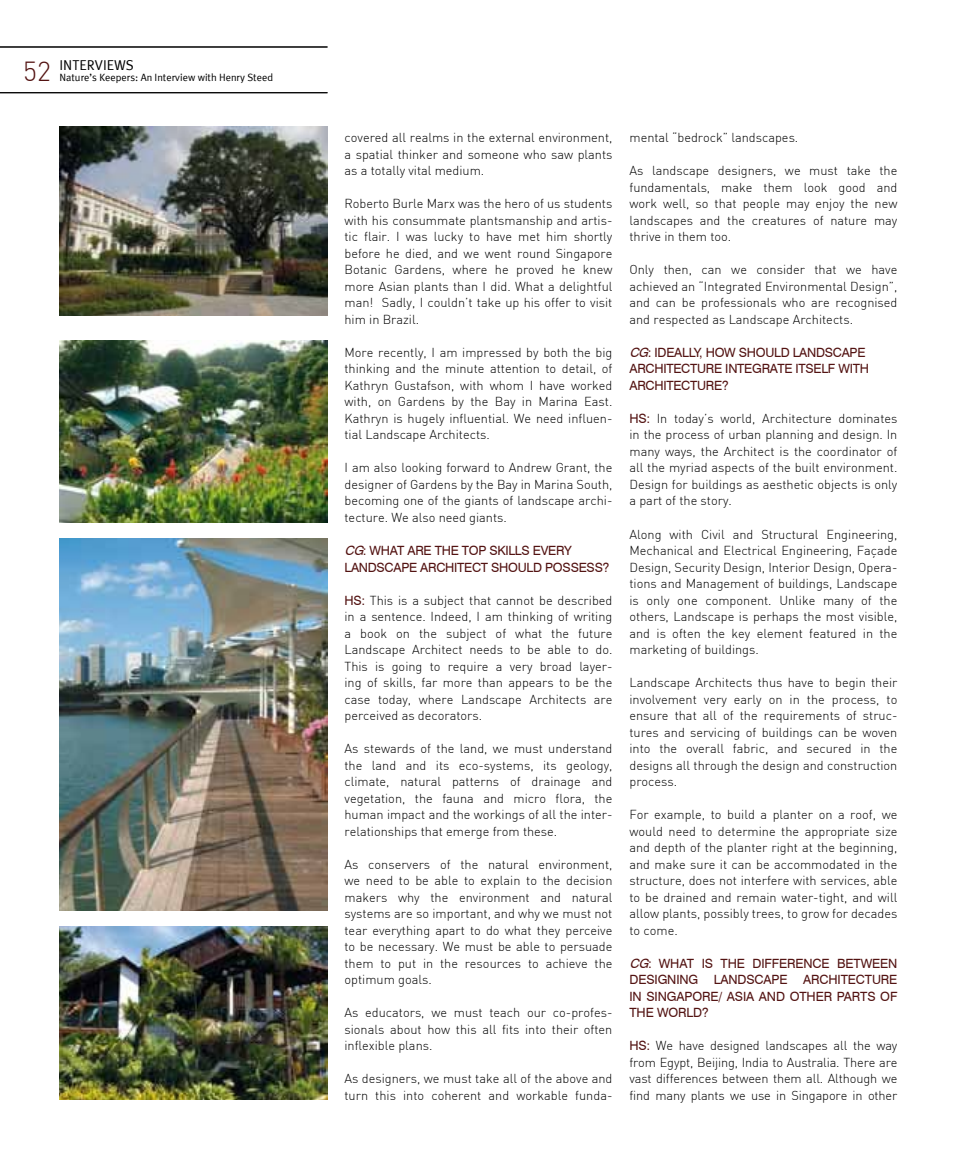
<style>
.page{position:relative;width:957px;height:1170px;background:#fff}
.page>*{position:absolute;margin:0;border:0;box-sizing:border-box;transform-origin:0 0}
.t1{font:14.25px "Meta Plus Normal";color:#000}
.t2{font:300 12.75px/16.5px "DIN";color:#000;text-align:justify}
.t3{font:12.75px/16.5px "Swiss 721 BT";letter-spacing:-.02em;color:#531312}
.t4{font:10.5px "Meta Plus Normal";color:#000}
.s1{font-family:"DIN";font-weight:300;font-size:27px;color:#531312}
.s2{font-style:italic}
.s3{font-family:"Swiss 721 BT";font-weight:400;color:#531312}
</style>
<div class="page">
<hr style="left:0;top:47px;width:327px;height:1px;background:#000">
<hr style="left:0;top:92px;width:327px;height:1px;background:#000">
<img style="left:60px;top:126px;width:267px;height:189px">
<img style="left:60px;top:340px;width:267px;height:182px">
<img style="left:60px;top:926px;width:267px;height:173px">
<img style="left:60px;top:538px;width:267px;height:372px">
<p class="t1" style="left:23px;top:57px;width:44px"><span class="s1">52</span> inter</p>
<p class="t1" style="left:95px;top:57px;width:40px">views</p>
<p class="t4" style="left:60px;top:71px;width:215px">Nature’s Keepers: An Interview with Henry Steed</p>
<p class="t2" style="left:344px;top:129px;width:269px">covered all realms in the external environment, a spatial thinker and someone who saw plants as a totally vital medium.</p>
<p class="t2" style="left:344px;top:195px;width:269px">Roberto Burle Marx was the hero of us students with his consummate plantsmanship and artis&shy;tic flair. I was lucky to have met him shortly before he died, and we went round Singapore Botanic Gardens, where he proved he knew more Asian plants than I did. What a delightful man! Sadly, I couldn’t take up his offer to visit him in Brazil.</p>
<p class="t2" style="left:344px;top:344px;width:269px">More recently, I am impressed by both the big thinking and the minute attention to detail, of Kathryn Gustafson, with whom I have worked with, on Gardens by the Bay in Marina East.<br>Kathryn is hugely influential. We need influen&shy;tial Landscape Architects.</p>
<p class="t2" style="left:344px;top:459px;width:269px">I am also looking forward to Andrew Grant, the designer of Gardens by the Bay in Marina South, becoming one of the giants of landscape archi&shy;tecture. We also need giants.</p>
<p class="t3" style="left:344px;top:542px;width:266px"><span class="s2">CG</span>: WHAT ARE THE TOP SKILLS EVERY<br>LANDSCAPE ARCHITECT SHOULD POSSESS?</p>
<p class="t2" style="left:344px;top:591px;width:269px"><span class="s3">HS:</span> This is a subject that cannot be described in a sentence. Indeed, I am thinking of writing a book on the subject of what the future Landscape Architect needs to be able to do.<br>This is going to require a very broad layer&shy;ing of skills, far more than appears to be the case today, where Landscape Architects are perceived as decorators.</p>
<p class="t2" style="left:344px;top:740px;width:269px">As stewards of the land, we must understand the land and its eco-systems, its geology, climate, natural patterns of drainage and vegetation, the fauna and micro flora, the human impact and the workings of all the inter&shy;relationships that emerge from these.</p>
<p class="t2" style="left:344px;top:855px;width:269px">As conservers of the natural environment, we need to be able to explain to the decision makers why the environment and natural systems are so important, and why we must not tear everything apart to do what they perceive to be necessary. We must be able to persuade them to put in the resources to achieve the optimum goals.</p>
<p class="t2" style="left:344px;top:1004px;width:269px">As educators, we must teach our co-profes&shy;sionals about how this all fits into their often inflexible plans.</p>
<p class="t2" style="left:344px;top:1070px;width:269px">As designers, we must take all of the above and turn this into coherent and workable funda-</p>
<p class="t2" style="left:629px;top:129px;width:170px">mental “bedrock” landscapes.</p>
<p class="t2" style="left:629px;top:162px;width:269px">As landscape designers, we must take the fundamentals, make them look good and work well, so that people may enjoy the new landscapes and the creatures of nature may thrive in them too.</p>
<p class="t2" style="left:629px;top:261px;width:269px">Only then, can we consider that we have achieved an “Integrated Environmental Design”, and can be professionals who are recognised and respected as Landscape Architects.</p>
<p class="t3" style="left:629px;top:344px;width:241px"><span class="s2">CG</span>: I DEALLY, HOW SHOULD LANDSCAPE<br>ARCHITECTURE INTEG RATE ITSELF WITH<br>ARCHITECTURE?</p>
<p class="t2" style="left:629px;top:410px;width:269px"><span class="s3">HS:</span> In today’s world, Architecture dominates in the process of urban planning and design. In many ways, the Architect is the coordinator of all the myriad aspects of the built environment.<br>Design for buildings as aesthetic objects is only a part of the story.</p>
<p class="t2" style="left:629px;top:525px;width:269px">Along with Civil and Structural Engineering, Mechanical and Electrical Engineering, Façade Design, Security Design, Interior Design, Opera&shy;tions and Management of buildings, Landscape is only one component. Unlike many of the others, Landscape is perhaps the most visible, and is often the key element featured in the marketing of buildings.</p>
<p class="t2" style="left:629px;top:674px;width:269px">Landscape Architects thus have to begin their involvement very early on in the process, to ensure that all of the requirements of struc&shy;tures and servicing of buildings can be woven into the overall fabric, and secured in the designs all through the design and construction process.</p>
<p class="t2" style="left:629px;top:806px;width:269px">For example, to build a planter on a roof, we would need to determine the appropriate size and depth of the planter right at the beginning, and make sure it can be accommodated in the structure, does not interfere with services, able to be drained and remain water-tight, and will allow plants, possibly trees, to grow for decades to come.</p>
<p class="t3" style="left:629px;top:954px;width:269px"><span class="s2">CG</span>: WHAT IS THE DIFFERENCE BETWEEN<br>DESIGNING</p>
<p class="t3" style="left:629px;top:971px;width:269px;text-align:justify;text-indent:84px">LANDSCAPE ARCHITECTURE IN SINGAPORE/ ASIA AND OTHER PARTS OF THE WORLD?</p>
<p class="t2" style="left:629px;top:1037px;width:269px"><span class="s3">HS:</span> We have designed landscapes all the way from Egypt, Beijing, India to Australia. There are vast differences between them all. Although we find many plants we use in Singapore in other</p>
</div>
